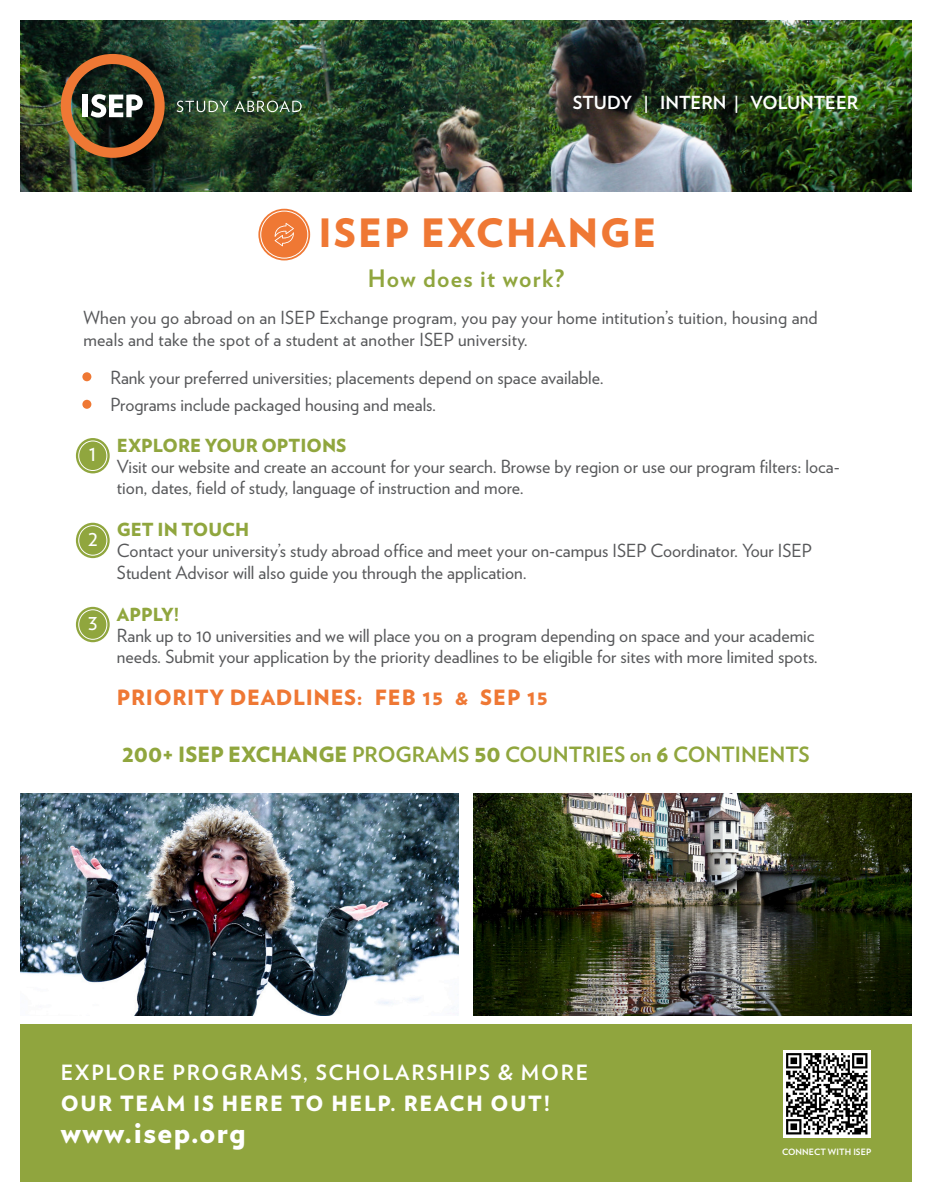
<style>
.page{position:relative;width:932px;height:1202px;background:#fff}
.page>*{position:absolute;margin:0;border:0;box-sizing:border-box;transform-origin:0 0}
.t1{font:900 39px "Verlag";letter-spacing:.05em;color:#ef7834}
.t2{font:900 30px "Verlag";letter-spacing:.05em;color:#fff}
.t3{font:700 24px "Verlag";letter-spacing:.05em;color:#90a63e}
.t4{font:22.5px "Verlag";color:#fff}
.t5{font:700 21px "Verlag";color:#90a63e}
.t6{font:700 21px "Verlag";letter-spacing:.08em;color:#fff}
.t7{font:900 21px "Verlag";letter-spacing:.03em;color:#ef7834}
.t8{font:900 21px "Verlag";letter-spacing:.08em;color:#fff}
.t9{font:18px/21px "Verlag";color:#57585a}
.t10{font:900 18px "Verlag";color:#90a63e}
.t11{font:700 18px "Verlag";color:#fff}
.t12{font:700 8.7px "Verlag";letter-spacing:.01em;color:#fff}
.s1{font-weight:900;color:#90a63e}
.s2{font-weight:900;font-size:24px}
.s3{font-weight:900}
</style>
<div class="page">
<div style="left:20px;top:1024px;width:891px;height:157px;background:#90a53e"></div>
<svg style="left:258px;top:209px;width:52px;height:51px;background:#f08243"></svg>
<div style="left:260px;top:211px;width:48px;height:47px;border:1px solid #fff;border-radius:50%"></div>
<svg style="left:275px;top:223px;width:19px;height:23px"></svg>
<img style="left:20px;top:793px;width:438px;height:222px">
<img style="left:473px;top:793px;width:438px;height:222px">
<img style="left:783px;top:1050px;width:87px;height:87px">
<div style="left:82px;top:372px;width:9px;height:9px;background:#ef7834;border-radius:50%"></div>
<div style="left:82px;top:400px;width:9px;height:9px;background:#ef7834;border-radius:50%"></div>
<div style="left:76px;top:607px;width:34px;height:35px;background:#90a63e;border-radius:50%"></div>
<div style="left:78px;top:609px;width:29px;height:31px;border:1px solid #fff;border-radius:50%"></div>
<img style="left:20px;top:20px;width:891px;height:171px">
<img style="left:61px;top:54px;width:104px;height:104px">
<svg style="left:176px;top:101px;width:53px;height:11px"></svg>
<svg style="left:235px;top:101px;width:67px;height:11px"></svg>
<svg style="left:76px;top:523px;width:34px;height:35px"></svg>
<div style="left:78px;top:525px;width:29px;height:30px;border:1px solid #fff;border-radius:50%"></div>
<div style="left:76px;top:438px;width:34px;height:35px;background:#90a63e;border-radius:50%"></div>
<div style="left:78px;top:440px;width:29px;height:31px;border:1px solid #fff;border-radius:50%"></div>
<p class="t11" style="left:572px;top:88px;width:287px">STUDY | INTERN | VOLUNTEER</p>
<p class="t1" style="left:318px;top:200px;width:339px">ISEP EXCHANGE</p>
<p class="t3" style="left:368px;top:259px;width:198px">How does it work?</p>
<p class="t9" style="left:83px;top:306px;width:735px;line-height:21.6px">When you go abroad on an ISEP Exchange program, you pay your home intitution’s tuition, housing and meals and take the spot of a student at another ISEP university.</p>
<p class="t9" style="left:83px;top:366px;width:522px">• Rank your preferred universities; placements depend on space available.</p>
<p class="t9" style="left:83px;top:393px;width:354px">• Programs include packaged housing and meals.</p>
<p class="t4" style="left:89px;top:436px;width:9px">1</p>
<p class="t4" style="left:88px;top:521px;width:11px">2</p>
<p class="t4" style="left:88px;top:605px;width:11px">3</p>
<p class="t10" style="left:117px;top:431px;width:231px">EXPLORE YOUR OPTIONS</p>
<p class="t9" style="left:117px;top:455px;width:724px">Visit our website and create an account for your search. Browse by region or use our program filters: loca&shy;tion, dates, field of study, language of instruction and more.</p>
<p class="t10" style="left:117px;top:515px;width:134px">GET IN TOUCH</p>
<p class="t9" style="left:117px;top:539px;width:696px">Contact your university’s study abroad office and meet your on-campus ISEP Coordinator. Your ISEP<br>Student Advisor will also guide you through the application.</p>
<p class="t9" style="left:117px;top:602px;width:702px"><span class="s1">APPLY!<br></span>Rank up to 10 universities and we will place you on a program depending on space and your academic needs. Submit your application by the priority deadlines to be eligible for sites with more limited spots.</p>
<p class="t7" style="left:117px;top:679px;width:432px">PRIORITY DEADLINES: FEB 15 &amp; SEP 15</p>
<p class="t5" style="left:122px;top:737px;width:689px"><span class="s2">200+</span> <span class="s3">ISEP EXCHANGE</span> PROGRAMS <span class="s2">50</span> COUNTRIES on <span class="s2">6</span> CONTINENTS</p>
<p class="t6" style="left:61px;top:1055px;width:529px">EXPLORE PROGRAMS, SCHOLARSHIPS &amp; MORE</p>
<p class="t8" style="left:61px;top:1086px;width:491px">OUR TEAM IS HERE TO HELP. REACH OUT!</p>
<p class="t2" style="left:61px;top:1107px;width:186px">www.isep.org</p>
<p class="t12" style="left:782px;top:1145px;width:91px">CONNECT WITH ISEP</p>
</div>
